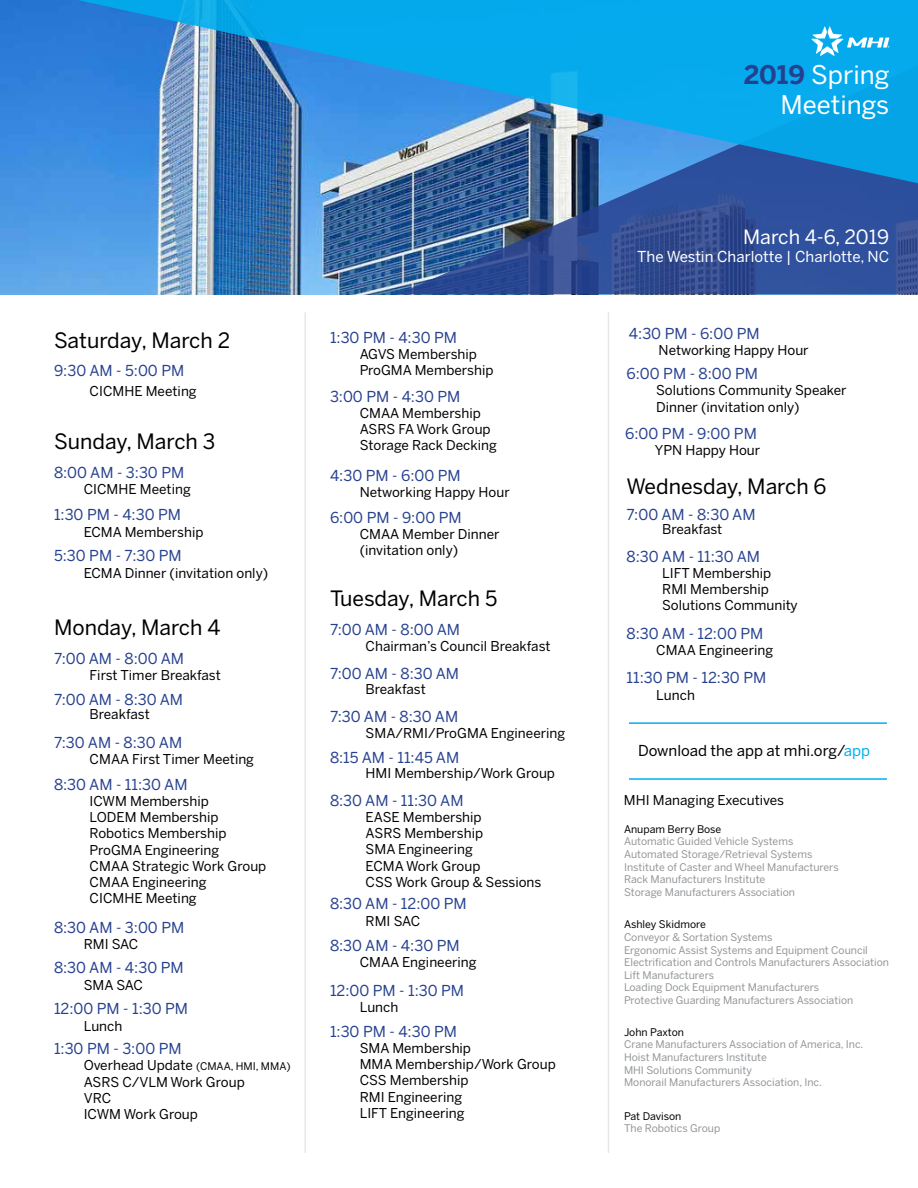
<style>
.page{position:relative;width:918px;height:1188px;background:#fff}
.page>*{position:absolute;margin:0;border:0;box-sizing:border-box;transform-origin:0 0}
.t1{font:25.5px/30.6px "Benton Sans";color:#fff;text-align:right}
.t2{font:21px "Benton Sans";color:#000}
.t3{font:19.5px "Benton Sans";color:#fff}
.t4{font:15px "Benton Sans";color:#25408f}
.t5{font:15px "Benton Sans";color:#fff}
.t6{font:15px "Benton Sans";color:#000}
.t7{font:13.5px/16.2px "Benton Sans";color:#000}
.t8{font:10.5px/12.6px "Benton Sans";color:#939598}
.t9{font:10.5px "Benton Sans";color:#000}
.s1{font-size:10.5px}
.s2{font-weight:700;color:#25408f}
.s3{color:#00aeef}
</style>
<div class="page">
<img style="left:0;top:187px;width:398px;height:108px">
<svg style="left:398px;top:187px;width:520px;height:108px;background:#355496"></svg>
<img style="left:0;top:0;width:918px;height:187px">
<svg style="left:811px;top:26px;width:78px;height:30px"></svg>
<hr style="left:304px;top:312px;width:2px;height:841px;background:#000">
<hr style="left:608px;top:312px;width:1px;height:841px;background:#000">
<hr style="left:629px;top:778px;width:258px;height:2px;background:#00aeef">
<hr style="left:629px;top:722px;width:258px;height:2px;background:#00aeef">
<h2 class="t2" style="left:54px;top:328px;width:178px">Saturday, March 2</h2>
<p class="t4" style="left:54px;top:362px;width:132px">9:30 AM - 5:00 PM</p>
<p class="t7" style="left:90px;top:383px;width:109px">CICMHE Meeting</p>
<h2 class="t2" style="left:54px;top:429px;width:163px">Sunday, March 3</h2>
<p class="t4" style="left:54px;top:463px;width:132px">8:00 AM - 3:30 PM</p>
<p class="t7" style="left:84px;top:481px;width:109px">CICMHE Meeting</p>
<p class="t4" style="left:54px;top:506px;width:129px">1:30 PM - 4:30 PM</p>
<p class="t7" style="left:84px;top:523px;width:121px">ECMA Membership</p>
<p class="t4" style="left:54px;top:547px;width:129px">5:30 PM - 7:30 PM</p>
<p class="t7" style="left:84px;top:564px;width:186px">ECMA Dinner (invitation only)</p>
<h2 class="t2" style="left:54px;top:615px;width:168px">Monday, March 4</h2>
<p class="t4" style="left:54px;top:650px;width:132px">7:00 AM - 8:00 AM</p>
<p class="t7" style="left:90px;top:667px;width:133px">First Timer Breakfast</p>
<p class="t4" style="left:54px;top:691px;width:131px">7:00 AM - 8:30 AM</p>
<p class="t7" style="left:90px;top:706px;width:62px">Breakfast</p>
<p class="t4" style="left:54px;top:733px;width:130px">7:30 AM - 8:30 AM</p>
<p class="t7" style="left:90px;top:751px;width:166px">CMAA First Timer Meeting</p>
<p class="t4" style="left:54px;top:775px;width:135px">8:30 AM - 11:30 AM</p>
<p class="t7" style="left:90px;top:793px;width:178px">ICWM Membership<br>LODEM Membership<br>Robotics Membership<br>ProGMA Engineering<br>CMAA Strategic Work Group<br>CMAA Engineering<br>CICMHE Meeting</p>
<p class="t4" style="left:54px;top:918px;width:132px">8:30 AM - 3:00 PM</p>
<p class="t7" style="left:84px;top:936px;width:56px">RMI SAC</p>
<p class="t4" style="left:54px;top:959px;width:131px">8:30 AM - 4:30 PM</p>
<p class="t7" style="left:84px;top:977px;width:61px">SMA SAC</p>
<p class="t4" style="left:54px;top:1000px;width:136px">12:00 PM - 1:30 PM</p>
<p class="t7" style="left:84px;top:1018px;width:40px">Lunch</p>
<p class="t4" style="left:54px;top:1040px;width:129px">1:30 PM - 3:00 PM</p>
<p class="t7" style="left:84px;top:1057px;width:208px">Overhead Update <span class="s1">(CMAA, HMI, MMA)<br></span>ASRS C/VLM Work Group<br>VRC<br>ICWM Work Group</p>
<p class="t4" style="left:330px;top:329px;width:129px">1:30 PM - 4:30 PM</p>
<p class="t7" style="left:360px;top:346px;width:135px">AGVS Membership<br>ProGMA Membership</p>
<p class="t4" style="left:330px;top:387px;width:132px">3:00 PM - 4:30 PM</p>
<p class="t7" style="left:360px;top:405px;width:139px">CMAA Membership<br>ASRS FA Work Group<br>Storage Rack Decking</p>
<p class="t4" style="left:330px;top:466px;width:132px">4:30 PM - 6:00 PM</p>
<p class="t7" style="left:360px;top:484px;width:152px">Networking Happy Hour</p>
<p class="t4" style="left:330px;top:508px;width:133px">6:00 PM - 9:00 PM</p>
<p class="t7" style="left:360px;top:526px;width:142px">CMAA Member Dinner (invitation only)</p>
<h2 class="t2" style="left:330px;top:586px;width:169px">Tuesday, March 5</h2>
<p class="t4" style="left:330px;top:620px;width:132px">7:00 AM - 8:00 AM</p>
<p class="t7" style="left:366px;top:638px;width:186px">Chairman’s Council Breakfast</p>
<p class="t4" style="left:330px;top:665px;width:131px">7:00 AM - 8:30 AM</p>
<p class="t7" style="left:366px;top:681px;width:62px">Breakfast</p>
<p class="t4" style="left:330px;top:708px;width:130px">7:30 AM - 8:30 AM</p>
<p class="t7" style="left:366px;top:725px;width:201px">SMA/RMI/ProGMA Engineering</p>
<p class="t4" style="left:330px;top:749px;width:131px">8:15 AM - 11:45 AM</p>
<p class="t7" style="left:366px;top:765px;width:191px">HMI Membership/Work Group</p>
<p class="t4" style="left:330px;top:791px;width:135px">8:30 AM - 11:30 AM</p>
<p class="t7" style="left:366px;top:809px;width:177px">EASE Membership<br>ASRS Membership<br>SMA Engineering<br>ECMA Work Group<br>CSS Work Group &amp; Sessions</p>
<p class="t4" style="left:330px;top:895px;width:138px">8:30 AM - 12:00 PM</p>
<p class="t7" style="left:366px;top:913px;width:56px">RMI SAC</p>
<p class="t4" style="left:330px;top:937px;width:131px">8:30 AM - 4:30 PM</p>
<p class="t7" style="left:360px;top:954px;width:118px">CMAA Engineering</p>
<p class="t4" style="left:330px;top:981px;width:136px">12:00 PM - 1:30 PM</p>
<p class="t7" style="left:360px;top:999px;width:40px">Lunch</p>
<p class="t4" style="left:330px;top:1022px;width:129px">1:30 PM - 4:30 PM</p>
<p class="t7" style="left:360px;top:1040px;width:198px">SMA Membership<br>MMA Membership/Work Group<br>CSS Membership<br>RMI Engineering<br>LIFT Engineering</p>
<h1 class="t1" style="left:744px;top:59px;width:147px"><span class="s2">2019</span> Spring<br>Meetings</h1>
<h3 class="t3" style="left:743px;top:225px;width:148px">March 4-6, 2019</h3>
<p class="t5" style="left:637px;top:248px;width:254px">The Westin Charlotte | Charlotte, NC</p>
<p class="t4" style="left:629px;top:324px;width:132px">4:30 PM - 6:00 PM</p>
<p class="t7" style="left:659px;top:342px;width:152px">Networking Happy Hour</p>
<p class="t4" style="left:627px;top:365px;width:133px">6:00 PM - 8:00 PM</p>
<p class="t7" style="left:656px;top:382px;width:192px">Solutions Community Speaker<br>Dinner (invitation only)</p>
<p class="t4" style="left:625px;top:425px;width:133px">6:00 PM - 9:00 PM</p>
<p class="t7" style="left:655px;top:442px;width:107px">YPN Happy Hour</p>
<h2 class="t2" style="left:627px;top:474px;width:202px">Wednesday, March 6</h2>
<p class="t4" style="left:627px;top:506px;width:131px">7:00 AM - 8:30 AM</p>
<p class="t7" style="left:662px;top:521px;width:62px">Breakfast</p>
<p class="t4" style="left:627px;top:547px;width:135px">8:30 AM - 11:30 AM</p>
<p class="t7" style="left:662px;top:565px;width:137px">LIFT Membership<br>RMI Membership<br>Solutions Community</p>
<p class="t4" style="left:627px;top:625px;width:138px">8:30 AM - 12:00 PM</p>
<p class="t7" style="left:656px;top:642px;width:118px">CMAA Engineering</p>
<p class="t4" style="left:627px;top:669px;width:141px">11:30 PM - 12:30 PM</p>
<p class="t7" style="left:656px;top:687px;width:40px">Lunch</p>
<p class="t6" style="left:638px;top:742px;width:234px">Download the app at mhi.org/<span class="s3">app</span></p>
<p class="t7" style="left:624px;top:792px;width:162px">MHI Managing Executives</p>
<p class="t9" style="left:624px;top:823px;width:99px">Anupam Berry Bose</p>
<p class="t8" style="left:624px;top:835px;width:216px">Automatic Guided Vehicle Systems Automated Storage/Retrieval Systems Institute of Caster and Wheel Manufacturers Rack Manufacturers Institute<br>Storage Manufacturers Association</p>
<p class="t9" style="left:624px;top:918px;width:83px">Ashley Skidmore</p>
<p class="t8" style="left:624px;top:931px;width:267px">Conveyor &amp; Sortation Systems<br>Ergonomic Assist Systems and Equipment Council Electrification and Controls Manufacturers Association Lift Manufacturers<br>Loading Dock Equipment Manufacturers<br>Protective Guarding Manufacturers Association</p>
<p class="t9" style="left:624px;top:1026px;width:62px">John Paxton</p>
<p class="t8" style="left:624px;top:1038px;width:241px">Crane Manufacturers Association of America, Inc.<br>Hoist Manufacturers Institute<br>MHI Solutions Community<br>Monorail Manufacturers Association, Inc.</p>
<p class="t9" style="left:624px;top:1110px;width:59px">Pat Davison</p>
<p class="t8" style="left:624px;top:1122px;width:98px">The Robotics Group</p>
</div>
